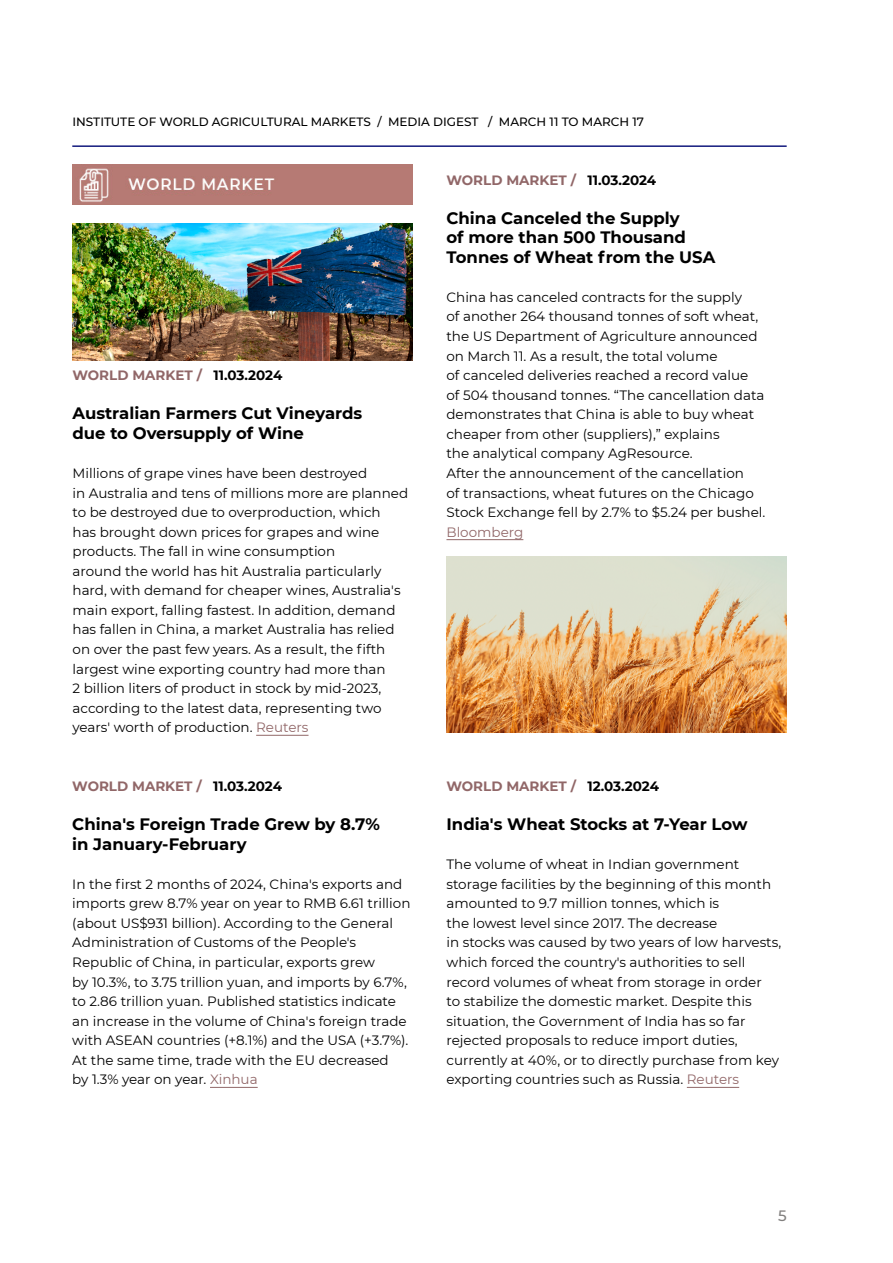
<style>
.page{position:relative;width:893px;height:1263px;background:#fff}
.page>*{position:absolute;margin:0;border:0;box-sizing:border-box;transform-origin:0 0}
.t1{font:700 16.5px/19.5px "Montserrat";color:#000}
.t2{font:500 15px "Montserrat";color:#817f7e}
.t3{font:13.5px/19.5px "Montserrat";color:#000}
.t4{font:700 13.5px "Montserrat";color:#916768}
.t5{font:13.5px "Montserrat";color:#916768}
.t6{font:500 12px "Montserrat";color:#000}
.s1{color:#000}
.s2{color:#916768}
</style>
<div class="page">
<hr style="left:72px;top:145px;width:715px;height:2px;background:#131a7d">
<hr style="left:446px;top:539px;width:77px;height:1px;background:#916768">
<hr style="left:210px;top:1087px;width:48px;height:1px;background:#916768">
<hr style="left:687px;top:1087px;width:52px;height:1px;background:#916768">
<hr style="left:256px;top:735px;width:52px;height:1px;background:#916768">
<img style="left:72px;top:165px;width:340px;height:39px">
<img style="left:72px;top:224px;width:340px;height:137px">
<img style="left:446px;top:556px;width:341px;height:176px">
<p class="t6" style="left:72px;top:113px;width:573px">INSTITUTE OF WORLD AGRICULTURAL MARKETS / MEDIA DIGEST / MARCH 11 TO MARCH 17</p>
<p class="t4" style="left:73px;top:366px;width:211px">WORLD MARKET / <span class="s1">11.03.2024</span></p>
<p class="t1" style="left:73px;top:403px;width:291px">Australian Farmers Cut Vineyards due to Oversupply of Wine</p>
<p class="t3" style="left:73px;top:463px;width:337px">Millions of grape vines have been destroyed<br>in Australia and tens of millions more are planned to be destroyed due to overproduction, which<br>has brought down prices for grapes and wine products. The fall in wine consumption<br>around the world has hit Australia particularly hard, with demand for cheaper wines, Australia's main export, falling fastest. In addition, demand has fallen in China, a market Australia has relied on over the past few years. As a result, the fifth largest wine exporting country had more than<br>2 billion liters of product in stock by mid-2023, according to the latest data, representing two years' worth of production. <span class="s2">Reuters</span></p>
<p class="t4" style="left:446px;top:170px;width:211px">WORLD MARKET / <span class="s1">11.03.2024</span></p>
<p class="t1" style="left:446px;top:207px;width:270px">China Canceled the Supply<br>of more than 500 Thousand<br>Tonnes of Wheat from the USA</p>
<p class="t3" style="left:446px;top:287px;width:320px">China has canceled contracts for the supply<br>of another 264 thousand tonnes of soft wheat, the US Department of Agriculture announced on March 11. As a result, the total volume<br>of canceled deliveries reached a record value<br>of 504 thousand tonnes. “The cancellation data demonstrates that China is able to buy wheat cheaper from other (suppliers),” explains<br>the analytical company AgResource.<br>After the announcement of the cancellation<br>of transactions, wheat futures on the Chicago Stock Exchange fell by 2.7% to $5.24 per bushel.</p>
<p class="t5" style="left:446px;top:523px;width:78px">Bloomberg</p>
<p class="t4" style="left:72px;top:776px;width:211px">WORLD MARKET / <span class="s1">11.03.2024</span></p>
<p class="t4" style="left:446px;top:776px;width:214px">WORLD MARKET / <span class="s1">12.03.2024</span></p>
<p class="t1" style="left:72px;top:814px;width:309px">China's Foreign Trade Grew by 8.7% in January-February</p>
<p class="t1" style="left:446px;top:814px;width:302px">India's Wheat Stocks at 7-Year Low</p>
<p class="t3" style="left:72px;top:874px;width:340px">In the first 2 months of 2024, China's exports and imports grew 8.7% year on year to RMB 6.61 trillion (about US$931 billion). According to the General Administration of Customs of the People's Republic of China, in particular, exports grew<br>by 10.3%, to 3.75 trillion yuan, and imports by 6.7%, to 2.86 trillion yuan. Published statistics indicate an increase in the volume of China's foreign trade with ASEAN countries (+8.1%) and the USA (+3.7%).<br>At the same time, trade with the EU decreased<br>by 1.3% year on year. <span class="s2">Xinhua</span></p>
<p class="t3" style="left:446px;top:854px;width:336px">The volume of wheat in Indian government storage facilities by the beginning of this month amounted to 9.7 million tonnes, which is<br>the lowest level since 2017. The decrease<br>in stocks was caused by two years of low harvests, which forced the country's authorities to sell record volumes of wheat from storage in order<br>to stabilize the domestic market. Despite this situation, the Government of India has so far rejected proposals to reduce import duties, currently at 40%, or to directly purchase from key exporting countries such as Russia. <span class="s2">Reuters</span></p>
<p class="t2" style="left:778px;top:1205px;width:10px">5</p>
</div>
